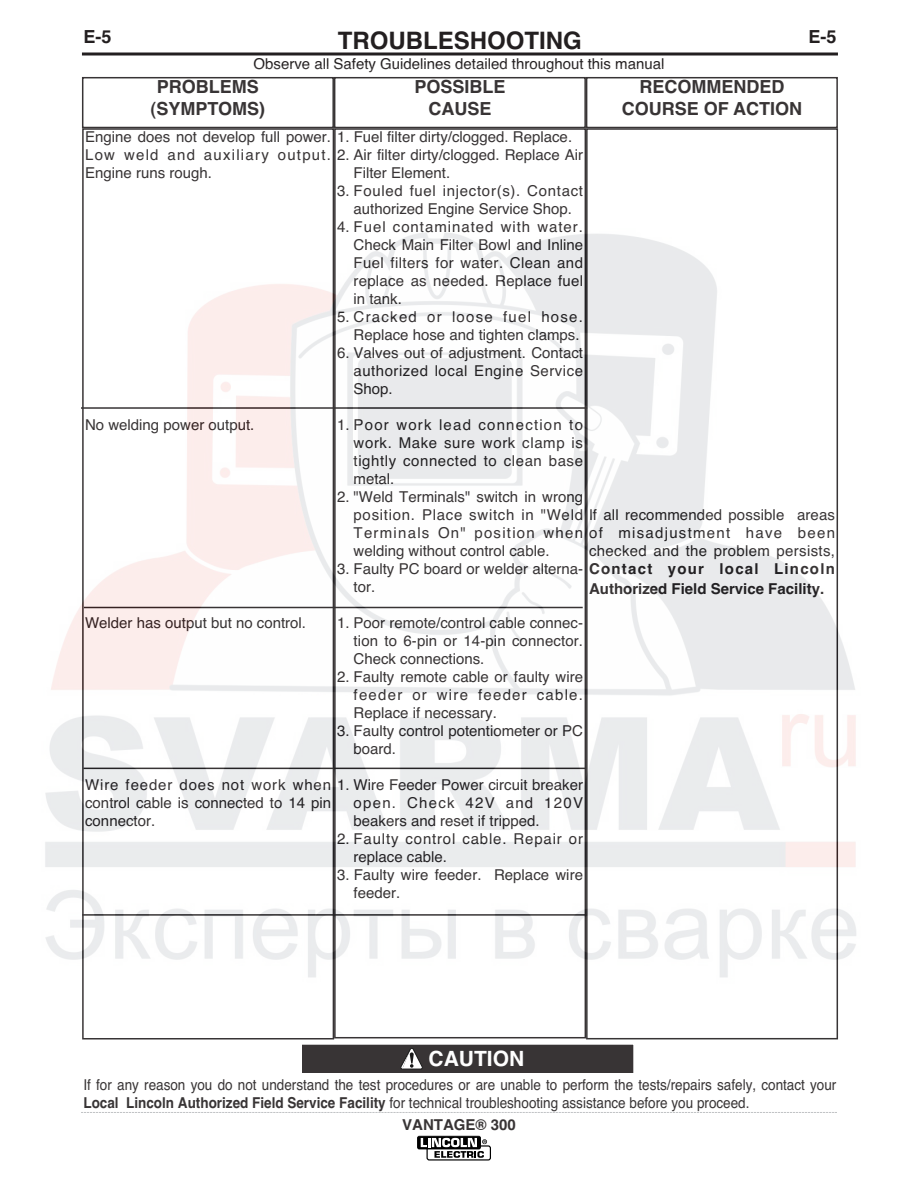
<style>
.page{position:relative;width:918px;height:1188px;background:#fff}
.page>*{position:absolute;margin:0;border:0;box-sizing:border-box;transform-origin:0 0}
.t1{font:700 24px "Helvetica";color:#231f20}
.t2{font:700 21px "Helvetica";color:#fff}
.t3{font:700 18px/21.6px "Helvetica";color:#231f20;text-align:center}
.t4{font:15px/18px "Helvetica";color:#231f20}
.t5{font:15px/18px "Helvetica";color:#231f20;scale:.9 1}
.t6{font:700 15px "Helvetica";color:#231f20}
.t7{font:15px/18px "Helvetica";letter-spacing:.055em;color:#231f20}
.t8{font:15px "Helvetica";letter-spacing:.02em;color:#231f20}
.s1{font-weight:700}
</style>
<div class="page">
<svg style="left:82px;top:52px;width:756px;height:4px;background:#595657"></svg>
<svg style="left:417px;top:1136px;width:64px;height:13px"></svg>
<svg style="left:421px;top:1138px;width:70px;height:23px"></svg>
<img style="left:45px;top:77px;width:811px;height:1059px">
<p class="t3" style="left:83px;top:28px;width:30px">E-5</p>
<h1 class="t1" style="left:338px;top:31px;width:246px">TROUBLESHOOTING</h1>
<p class="t3" style="left:808px;top:28px;width:30px">E-5</p>
<p class="t4" style="left:254px;top:56px;width:412px">Observe all Safety Guidelines detailed throughout this manual</p>
<p class="t3" style="left:151px;top:78px;width:116px">PROBLEMS (SYMPTOMS)</p>
<p class="t3" style="left:414px;top:78px;width:93px">POSSIBLE<br>CAUSE</p>
<p class="t3" style="left:622px;top:78px;width:182px">RECOMMENDED<br>COURSE OF ACTION</p>
<p class="t4" style="left:85px;top:129px;width:499px">Engine does not develop full power. 1. Fuel filter dirty/clogged. Replace.<br>Low weld and auxiliary output. 2. Air filter dirty/clogged. Replace Air<br>Engine runs rough.</p>
<p class="t4" style="left:354px;top:165px;width:98px">Filter Element.</p>
<p class="t4" style="left:337px;top:183px;width:247px;text-align:center">3. Fouled fuel injector(s). Contact authorized Engine Service Shop.</p>
<p class="t4" style="left:354px;top:219px;width:231px;text-align:justify;text-indent:-16px">4. Fuel contaminated with water.<br>Check Main Filter Bowl and Inline Fuel filters for water. Clean and replace as needed. Replace fuel in tank.</p>
<p class="t4" style="left:337px;top:309px;width:247px;text-align:right">5. Cracked or loose fuel hose.<br>Replace hose and tighten clamps.</p>
<p class="t4" style="left:354px;top:345px;width:231px;text-align:justify;text-indent:-16px">6. Valves out of adjustment. Contact authorized local Engine Service Shop.</p>
<p class="t4" style="left:354px;top:417px;width:231px;text-align:justify;text-indent:-16px">1. Poor work lead connection to work. Make sure work clamp is tightly connected to clean base metal.</p>
<p class="t4" style="left:354px;top:489px;width:483px;text-indent:-16px">2. "Weld Terminals" switch in wrong<br>position. Place switch in "Weld If all recommended possible areas Terminals On" position when of misadjustment have been welding without control cable.</p>
<p class="t4" style="left:354px;top:561px;width:483px;text-indent:-16px">3. Faulty PC board or welder alterna- <span class="s1">Contact your local Lincoln </span>tor.</p>
<p class="t4" style="left:354px;top:615px;width:231px;text-align:justify;text-indent:-16px">1. Poor remote/control cable connec&shy;tion to 6-pin or 14-pin connector.<br>Check connections.</p>
<p class="t4" style="left:354px;top:669px;width:231px;text-align:justify;text-indent:-16px">2. Faulty remote cable or faulty wire feeder or wire feeder cable.<br>Replace if necessary.</p>
<p class="t4" style="left:354px;top:723px;width:231px;text-indent:-16px">3. Faulty control potentiometer or PC board.</p>
<p class="t4" style="left:85px;top:417px;width:171px">No welding power output.</p>
<p class="t8" style="left:589px;top:545px;width:247px">checked and the problem persists,</p>
<p class="t6" style="left:589px;top:584px;width:237px">Authorized Field Service Facility.</p>
<p class="t4" style="left:85px;top:615px;width:222px">Welder has output but no control.</p>
<p class="t4" style="left:85px;top:777px;width:499px">Wire feeder does not work when 1. Wire Feeder Power circuit breaker control cable is connected to 14 pin<br>connector.</p>
<p class="t4" style="left:354px;top:795px;width:231px">open. Check 42V and 120V beakers and reset if tripped.</p>
<p class="t7" style="left:354px;top:831px;width:231px;text-indent:-16px">2. Faulty control cable. Repair or replace cable.</p>
<p class="t4" style="left:354px;top:867px;width:231px;text-indent:-16px">3. Faulty wire feeder. Replace wire feeder.</p>
<h2 class="t2" style="left:429px;top:1051px;width:97px">CAUTION</h2>
<p class="t5" style="left:83px;top:1077px;width:838px">If for any reason you do not understand the test procedures or are unable to perform the tests/repairs safely, contact your<br><span class="s1">Local Lincoln Authorized Field Service Facility</span> for technical troubleshooting assistance before you proceed.</p>
<p class="t6" style="left:402px;top:1120px;width:115px">VANTAGE® 300</p>
</div>
